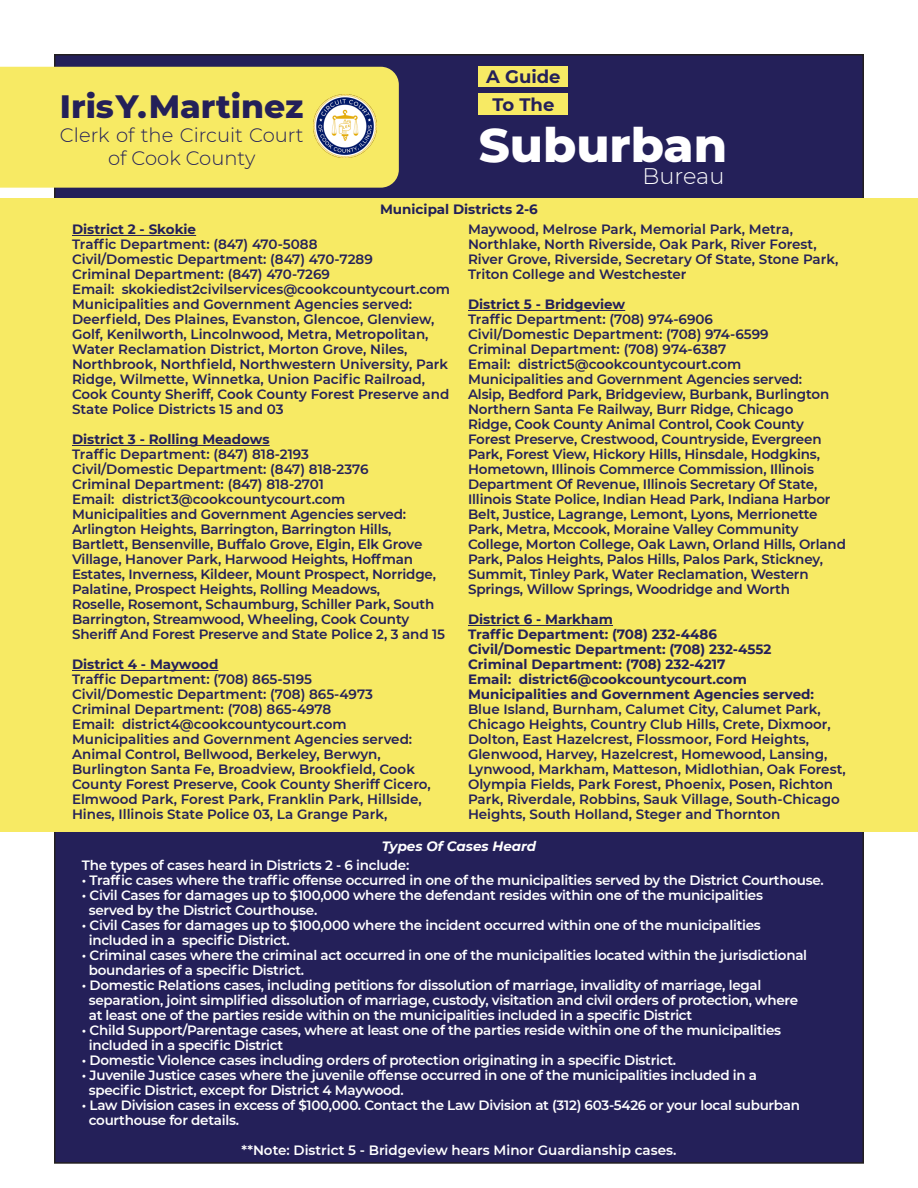
<style>
.page{position:relative;width:918px;height:1188px;background:#fff}
.page>*{position:absolute;margin:0;border:0;box-sizing:border-box;transform-origin:0 0}
.t1{font:800 48px "Montserrat";color:#fff}
.t2{font:800 33px "Montserrat";color:#242059}
.t3{font:300 22.5px "Montserrat";color:#fff}
.t4{font:300 19.5px "Montserrat";color:#242059}
.t5{font:700 18px "Montserrat";color:#242059}
.t6{font:600 13.5px/15px "Montserrat";letter-spacing:-.005em;color:#242059}
.t7{font:600 13.5px "Montserrat";letter-spacing:-.02em;color:#fff}
.t8{font:700 13.5px "Montserrat";color:#242059}
.t9{font:600 13.5px "Montserrat";color:#fff}
.t10{font:700 13.5px "Montserrat";color:#211f59}
.t11{font:italic 700 13.5px "Montserrat";color:#fff}
</style>
<div class="page">
<div style="left:55px;top:55px;width:808px;height:1108px;background:#242059"></div>
<div style="left:0;top:67px;width:399px;height:121px;background:#f7ea64"></div>
<img style="left:313px;top:95px;width:63px;height:63px">
<div style="left:479px;top:66px;width:89px;height:20px;background:#f7ea64"></div>
<div style="left:479px;top:94px;width:89px;height:21px;background:#f7ea64"></div>
<div style="left:0;top:198px;width:918px;height:634px;background:#f7ea64"></div>
<hr style="left:72px;top:235px;width:124px;height:1px;background:#242059">
<hr style="left:72px;top:445px;width:198px;height:1px;background:#242059">
<hr style="left:72px;top:670px;width:146px;height:1px;background:#242059">
<hr style="left:468px;top:310px;width:157px;height:1px;background:#242059">
<hr style="left:468px;top:625px;width:145px;height:1px;background:#242059">
<p class="t2" style="left:60px;top:82px;width:245px">Iris Y. Martinez</p>
<p class="t4" style="left:60px;top:122px;width:245px">Clerk of the Circuit Court</p>
<p class="t4" style="left:108px;top:145px;width:149px">of Cook County</p>
<p class="t5" style="left:486px;top:64px;width:76px">A Guide</p>
<p class="t5" style="left:492px;top:92px;width:64px">To The</p>
<p class="t1" style="left:479px;top:110px;width:250px">Suburban</p>
<p class="t3" style="left:643px;top:161px;width:83px">Bureau</p>
<p class="t10" style="left:380px;top:199px;width:159px">Municipal Districts 2-6</p>
<p class="t8" style="left:72px;top:220px;width:126px">District 2 - Skokie</p>
<p class="t6" style="left:72px;top:237px;width:247px">Traffic Department: (847) 470-5088</p>
<p class="t6" style="left:72px;top:252px;width:302px">Civil/Domestic Department: (847) 470-7289</p>
<p class="t6" style="left:72px;top:267px;width:260px">Criminal Department: (847) 470-7269</p>
<p class="t6" style="left:72px;top:282px;width:379px">Email: skokiedist2civilservices@cookcountycourt.com</p>
<p class="t6" style="left:72px;top:297px;width:342px">Municipalities and Government Agencies served:</p>
<p class="t6" style="left:72px;top:312px;width:379px">Deerfield, Des Plaines, Evanston, Glencoe, Glenview, Golf, Kenilworth, Lincolnwood, Metra, Metropolitan, Water Reclamation District, Morton Grove, Niles, Northbrook, Northfield, Northwestern University, Park Ridge, Wilmette, Winnetka, Union Pacific Railroad, Cook County Sheriff, Cook County Forest Preserve and State Police Districts 15 and 03</p>
<p class="t8" style="left:72px;top:430px;width:199px">District 3 - Rolling Meadows</p>
<p class="t6" style="left:72px;top:447px;width:239px">Traffic Department: (847) 818-2193</p>
<p class="t6" style="left:72px;top:462px;width:298px">Civil/Domestic Department: (847) 818-2376</p>
<p class="t6" style="left:72px;top:477px;width:254px">Criminal Department: (847) 818-2701</p>
<p class="t6" style="left:72px;top:492px;width:275px">Email: district3@cookcountycourt.com</p>
<p class="t6" style="left:72px;top:507px;width:336px">Municipalities and Government Agencies served:</p>
<p class="t6" style="left:72px;top:522px;width:374px">Arlington Heights, Barrington, Barrington Hills, Bartlett, Bensenville, Buffalo Grove, Elgin, Elk Grove Village, Hanover Park, Harwood Heights, Hoffman Estates, Inverness, Kildeer, Mount Prospect, Norridge, Palatine, Prospect Heights, Rolling Meadows,<br>Roselle, Rosemont, Schaumburg, Schiller Park, South Barrington, Streamwood, Wheeling, Cook County Sheriff And Forest Preserve and State Police 2, 3 and 15</p>
<p class="t8" style="left:72px;top:655px;width:148px">District 4 - Maywood</p>
<p class="t6" style="left:72px;top:672px;width:242px">Traffic Department: (708) 865-5195</p>
<p class="t6" style="left:72px;top:687px;width:302px">Civil/Domestic Department: (708) 865-4973</p>
<p class="t6" style="left:72px;top:702px;width:261px">Criminal Department: (708) 865-4978</p>
<p class="t6" style="left:72px;top:717px;width:276px">Email: district4@cookcountycourt.com</p>
<p class="t6" style="left:72px;top:732px;width:342px">Municipalities and Government Agencies served:</p>
<p class="t6" style="left:72px;top:747px;width:360px">Animal Control, Bellwood, Berkeley, Berwyn, Burlington Santa Fe, Broadview, Brookfield, Cook County Forest Preserve, Cook County Sheriff Cicero, Elmwood Park, Forest Park, Franklin Park, Hillside, Hines, Illinois State Police 03, La Grange Park,</p>
<p class="t6" style="left:468px;top:222px;width:372px">Maywood, Melrose Park, Memorial Park, Metra, Northlake, North Riverside, Oak Park, River Forest, River Grove, Riverside, Secretary Of State, Stone Park, Triton College and Westchester</p>
<p class="t8" style="left:468px;top:295px;width:159px">District 5 - Bridgeview</p>
<p class="t6" style="left:468px;top:312px;width:247px">Traffic Department: (708) 974-6906</p>
<p class="t6" style="left:468px;top:327px;width:302px">Civil/Domestic Department: (708) 974-6599</p>
<p class="t6" style="left:468px;top:342px;width:260px">Criminal Department: (708) 974-6387</p>
<p class="t6" style="left:468px;top:357px;width:275px">Email: district5@cookcountycourt.com</p>
<p class="t6" style="left:468px;top:372px;width:336px">Municipalities and Government Agencies served:</p>
<p class="t6" style="left:468px;top:387px;width:380px">Alsip, Bedford Park, Bridgeview, Burbank, Burlington Northern Santa Fe Railway, Burr Ridge, Chicago<br>Ridge, Cook County Animal Control, Cook County Forest Preserve, Crestwood, Countryside, Evergreen Park, Forest View, Hickory Hills, Hinsdale, Hodgkins, Hometown, Illinois Commerce Commission, Illinois Department Of Revenue, Illinois Secretary Of State, Illinois State Police, Indian Head Park, Indiana Harbor Belt, Justice, Lagrange, Lemont, Lyons, Merrionette Park, Metra, Mccook, Moraine Valley Community College, Morton College, Oak Lawn, Orland Hills, Orland Park, Palos Heights, Palos Hills, Palos Park, Stickney, Summit, Tinley Park, Water Reclamation, Western Springs, Willow Springs, Woodridge and Worth</p>
<p class="t8" style="left:468px;top:610px;width:147px">District 6 - Markham</p>
<p class="t8" style="left:468px;top:625px;width:250px">Traffic Department: (708) 232-4486</p>
<p class="t8" style="left:468px;top:640px;width:305px">Civil/Domestic Department: (708) 232-4552</p>
<p class="t8" style="left:468px;top:655px;width:259px">Criminal Department: (708) 232-4217</p>
<p class="t8" style="left:468px;top:670px;width:280px">Email: district6@cookcountycourt.com</p>
<p class="t8" style="left:468px;top:685px;width:348px">Municipalities and Government Agencies served:</p>
<p class="t6" style="left:468px;top:702px;width:379px">Blue Island, Burnham, Calumet City, Calumet Park, Chicago Heights, Country Club Hills, Crete, Dixmoor, Dolton, East Hazelcrest, Flossmoor, Ford Heights, Glenwood, Harvey, Hazelcrest, Homewood, Lansing, Lynwood, Markham, Matteson, Midlothian, Oak Forest, Olympia Fields, Park Forest, Phoenix, Posen, Richton Park, Riverdale, Robbins, Sauk Village, South-Chicago Heights, South Holland, Steger and Thornton</p>
<p class="t11" style="left:382px;top:836px;width:156px">Types Of Cases Heard</p>
<p class="t7" style="left:82px;top:856px;width:329px">The types of cases heard in Districts 2 - 6 include:</p>
<p class="t7" style="left:82px;top:871px;width:744px">• Traffic cases where the traffic offense occurred in one of the municipalities served by the District Courthouse.</p>
<p class="t7" style="left:82px;top:886px;width:683px">• Civil Cases for damages up to $100,000 where the defendant resides within one of the municipalities</p>
<p class="t7" style="left:89px;top:901px;width:230px">served by the District Courthouse.</p>
<p class="t7" style="left:82px;top:916px;width:680px">• Civil Cases for damages up to $100,000 where the incident occurred within one of the municipalities</p>
<p class="t7" style="left:89px;top:931px;width:203px">included in a specific District.</p>
<p class="t7" style="left:82px;top:946px;width:727px">• Criminal cases where the criminal act occurred in one of the municipalities located within the jurisdictional</p>
<p class="t7" style="left:89px;top:961px;width:217px">boundaries of a specific District.</p>
<p class="t7" style="left:82px;top:976px;width:681px">• Domestic Relations cases, including petitions for dissolution of marriage, invalidity of marriage, legal</p>
<p class="t7" style="left:89px;top:991px;width:711px">separation, joint simplified dissolution of marriage, custody, visitation and civil orders of protection, where</p>
<p class="t7" style="left:89px;top:1006px;width:605px">at least one of the parties reside within on the municipalities included in a specific District</p>
<p class="t7" style="left:82px;top:1021px;width:701px">• Child Support/Parentage cases, where at least one of the parties reside within one of the municipalities</p>
<p class="t7" style="left:89px;top:1036px;width:196px">included in a specific District</p>
<p class="t7" style="left:82px;top:1051px;width:596px">• Domestic Violence cases including orders of protection originating in a specific District.</p>
<p class="t7" style="left:82px;top:1066px;width:677px">• Juvenile Justice cases where the juvenile offense occurred in one of the municipalities included in a</p>
<p class="t7" style="left:89px;top:1081px;width:317px">specific District, except for District 4 Maywood.</p>
<p class="t7" style="left:82px;top:1096px;width:720px">• Law Division cases in excess of $100,000. Contact the Law Division at (312) 603-5426 or your local suburban</p>
<p class="t7" style="left:89px;top:1111px;width:152px">courthouse for details.</p>
<p class="t9" style="left:242px;top:1141px;width:436px">**Note: District 5 - Bridgeview hears Minor Guardianship cases.</p>
</div>
